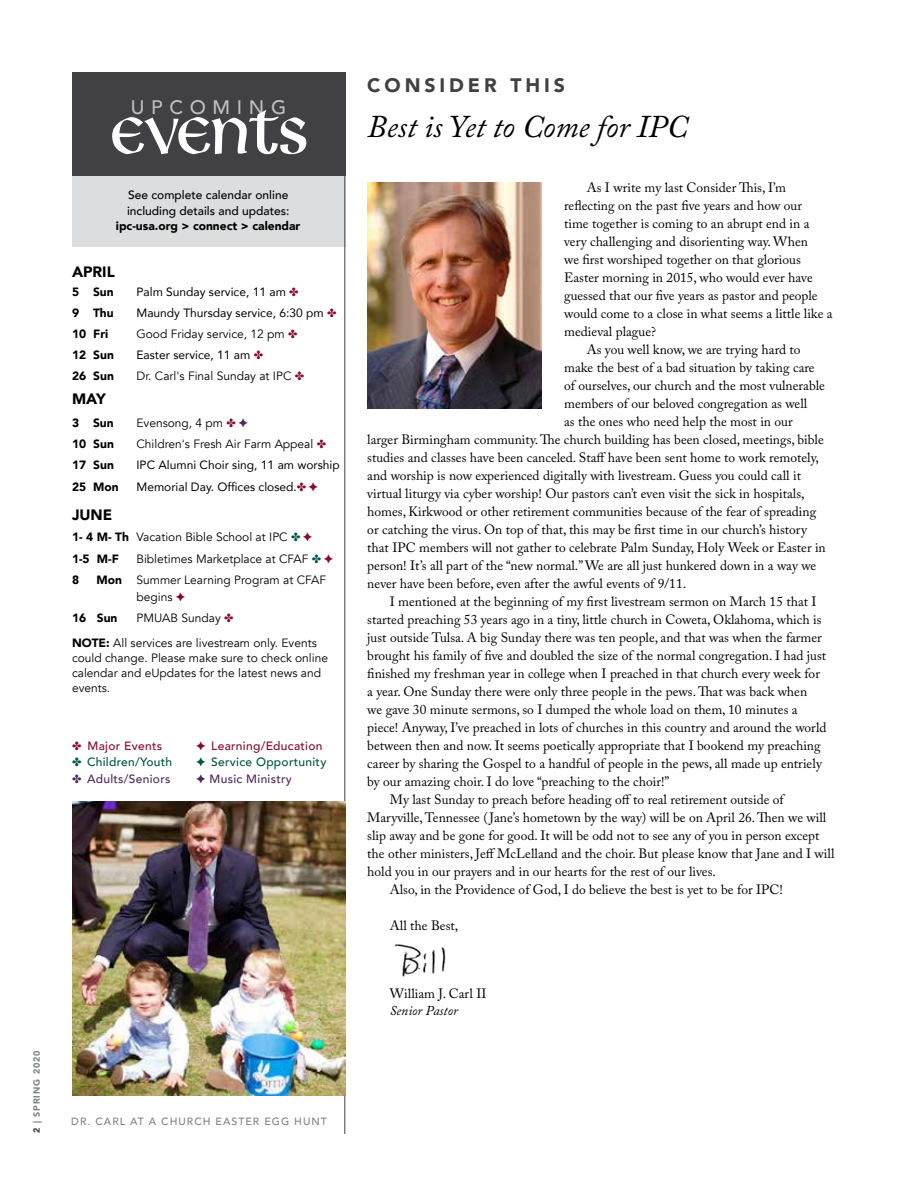
<style>
.page{position:relative;width:918px;height:1188px;background:#fff}
.page>*{position:absolute;margin:0;border:0;box-sizing:border-box;transform-origin:0 0}
.t1{font:65.85px "Livingstone";letter-spacing:-.015em;color:#fff}
.t2{font:italic 31.5px "Adobe Caslon Pro";color:#000}
.t3{font:900 19.5px "Avenir";letter-spacing:.2em;color:#414042}
.t4{font:500 19.5px "Avenir";letter-spacing:.34em;color:#bcbec0}
.t5{font:900 15px "Avenir";color:#000}
.t6{font:13.5px "Adobe Caslon Pro";color:#000}
.t7{font:italic 13.5px "Adobe Caslon Pro";color:#000}
.t8{font:12px/15px "Avenir";color:#000}
.t9{font:12px "Avenir";color:#000}
.t10{font:900 12px "Avenir";color:#000}
.t11{font:500 12px/16.5px "Avenir";color:#000}
.t12{font:500 12px "Avenir";letter-spacing:.025em;color:#005244}
.t13{font:500 12px "Avenir";letter-spacing:.025em;color:#830b2c}
.t14{font:500 12px "Avenir";letter-spacing:.025em;color:#522761}
.t15{font:500 10.5px "Avenir";letter-spacing:.1em;color:#808285}
.t16{font:900 9px "Avenir";letter-spacing:.1em;color:#808285}
.s1{color:#414042}
.s2{font-weight:900}
</style>
<div class="page">
<div style="left:72px;top:176px;width:273px;height:72px;background:#dcddde"></div>
<div style="left:72px;top:72px;width:273px;height:104px;background:#414042"></div>
<hr style="left:344px;top:72px;width:1px;height:1062px;background:#414042">
<img style="left:367px;top:182px;width:175px;height:227px">
<img style="left:72px;top:801px;width:273px;height:294px">
<img style="left:394px;top:944px;width:52px;height:33px">
<p class="t16" style="left:29px;top:1133px;width:84px;rotate:-90deg"><span class="s1">2</span> | SPRING 2020</p>
<h3 class="t4" style="left:131px;top:91px;width:157px">UPCOMING</h3>
<h1 class="t1" style="left:108px;top:102px;width:199px">events</h1>
<p class="t11" style="left:127px;top:186px;width:164px">See complete calendar online including details and updates:</p>
<p class="t10" style="left:116px;top:216px;width:186px">ipc-usa.org &gt; connect &gt; calendar</p>
<p class="t5" style="left:72px;top:259px;width:44px">APRIL</p>
<p class="t10" style="left:72px;top:282px;width:43px">5 Sun</p>
<p class="t9" style="left:136px;top:283px;width:151px">Palm Sunday service, 11 am</p>
<p class="t10" style="left:72px;top:303px;width:43px">9 Thu</p>
<p class="t9" style="left:136px;top:304px;width:189px">Maundy Thursday service, 6:30 pm</p>
<p class="t10" style="left:72px;top:324px;width:38px">10 Fri</p>
<p class="t8" style="left:136px;top:327px;width:150px">Good Friday service, 12 pm</p>
<p class="t10" style="left:72px;top:345px;width:43px">12 Sun</p>
<p class="t9" style="left:136px;top:346px;width:115px">Easter service, 11 am</p>
<p class="t10" style="left:72px;top:366px;width:43px">26 Sun</p>
<p class="t8" style="left:136px;top:369px;width:156px">Dr. Carl's Final Sunday at IPC</p>
<p class="t5" style="left:72px;top:386px;width:35px">MAY</p>
<p class="t10" style="left:72px;top:412px;width:43px">3 Sun</p>
<p class="t8" style="left:136px;top:415px;width:88px">Evensong, 4 pm</p>
<p class="t10" style="left:72px;top:433px;width:43px">10 Sun</p>
<p class="t8" style="left:136px;top:436px;width:178px">Children's Fresh Air Farm Appeal</p>
<p class="t10" style="left:72px;top:454px;width:43px">17 Sun</p>
<p class="t9" style="left:136px;top:455px;width:205px">IPC Alumni Choir sing, 11 am worship</p>
<p class="t10" style="left:72px;top:477px;width:48px">25 Mon</p>
<p class="t9" style="left:136px;top:478px;width:162px">Memorial Day. Offices closed.</p>
<p class="t5" style="left:72px;top:502px;width:42px">JUNE</p>
<p class="t8" style="left:72px;top:526px;width:217px;line-height:22.5px"><span class="s2">1- 4 M- Th</span> Vacation Bible School at IPC<br><span class="s2">1-5 M-F</span></p>
<p class="t8" style="left:136px;top:552px;width:174px">Bibletimes Marketplace at CFAF</p>
<p class="t10" style="left:72px;top:570px;width:9px">8</p>
<p class="t8" style="left:136px;top:572px;width:191px;line-height:16.5px;text-indent:-40px"><span class="s2">Mon</span> Summer Learning Program at CFAF begins</p>
<p class="t10" style="left:72px;top:607px;width:47px">16 Sun</p>
<p class="t8" style="left:72px;top:605px;width:246px;line-height:25.5px;text-indent:64px">PMUAB Sunday<br><span class="s2">NOTE:</span> All services are livestream only. Events</p>
<p class="t8" style="left:72px;top:651px;width:258px">could change. Please make sure to check online calendar and eUpdates for the latest news and events.</p>
<p class="t13" style="left:87px;top:735px;width:76px">Major Events</p>
<p class="t12" style="left:87px;top:752px;width:87px">Children/Youth</p>
<p class="t14" style="left:87px;top:768px;width:85px">Adults/Seniors</p>
<p class="t13" style="left:211px;top:735px;width:113px">Learning/Education</p>
<p class="t12" style="left:211px;top:752px;width:117px">Service Opportunity</p>
<p class="t14" style="left:210px;top:768px;width:84px">Music Ministry</p>
<h3 class="t3" style="left:367px;top:68px;width:199px">CONSIDER THIS</h3>
<h2 class="t2" style="left:367px;top:107px;width:322px">Best is Yet to Come for IPC</h2>
<p class="t6" style="left:587px;top:180px;width:201px">As I write my last Consider This, I’m</p>
<p class="t6" style="left:564px;top:198px;width:239px">reflecting on the past five years and how our</p>
<p class="t6" style="left:564px;top:216px;width:247px">time together is coming to an abrupt end in a</p>
<p class="t6" style="left:564px;top:234px;width:245px">very challenging and disorienting way. When</p>
<p class="t6" style="left:564px;top:252px;width:238px">we first worshiped together on that glorious</p>
<p class="t6" style="left:564px;top:270px;width:250px">Easter morning in 2015, who would ever have</p>
<p class="t6" style="left:564px;top:288px;width:255px">guessed that our five years as pastor and people</p>
<p class="t6" style="left:564px;top:306px;width:270px">would come to a close in what seems a little like a</p>
<p class="t6" style="left:564px;top:324px;width:93px">medieval plague?</p>
<p class="t6" style="left:587px;top:342px;width:215px">As you well know, we are trying hard to</p>
<p class="t6" style="left:564px;top:360px;width:252px">make the best of a bad situation by taking care</p>
<p class="t6" style="left:564px;top:378px;width:262px">of ourselves, our church and the most vulnerable</p>
<p class="t6" style="left:564px;top:396px;width:245px">members of our beloved congregation as well</p>
<p class="t6" style="left:564px;top:414px;width:230px">as the ones who need help the most in our</p>
<p class="t6" style="left:367px;top:432px;width:458px">larger Birmingham community. The church building has been closed, meetings, bible</p>
<p class="t6" style="left:367px;top:450px;width:453px">studies and classes have been canceled. Staff have been sent home to work remotely,</p>
<p class="t6" style="left:367px;top:468px;width:435px">and worship is now experienced digitally with livestream. Guess you could call it</p>
<p class="t6" style="left:367px;top:486px;width:439px">virtual liturgy via cyber worship! Our pastors can’t even visit the sick in hospitals,</p>
<p class="t6" style="left:367px;top:504px;width:450px">homes, Kirkwood or other retirement communities because of the fear of spreading</p>
<p class="t6" style="left:367px;top:522px;width:441px">or catching the virus. On top of that, this may be first time in our church’s history</p>
<p class="t6" style="left:367px;top:540px;width:460px">that IPC members will not gather to celebrate Palm Sunday, Holy Week or Easter in</p>
<p class="t6" style="left:367px;top:558px;width:450px">person! It’s all part of the “new normal.” We are all just hunkered down in a way we</p>
<p class="t6" style="left:367px;top:576px;width:320px">never have been before, even after the awful events of 9/11.</p>
<p class="t6" style="left:390px;top:594px;width:428px">I mentioned at the beginning of my first livestream sermon on March 15 that I</p>
<p class="t6" style="left:367px;top:612px;width:456px">started preaching 53 years ago in a tiny, little church in Coweta, Oklahoma, which is</p>
<p class="t6" style="left:367px;top:630px;width:456px">just outside Tulsa. A big Sunday there was ten people, and that was when the farmer</p>
<p class="t6" style="left:367px;top:648px;width:460px">brought his family of five and doubled the size of the normal congregation. I had just</p>
<p class="t6" style="left:367px;top:665px;width:454px">finished my freshman year in college when I preached in that church every week for</p>
<p class="t6" style="left:367px;top:683px;width:441px">a year. One Sunday there were only three people in the pews. That was back when</p>
<p class="t6" style="left:367px;top:701px;width:432px">we gave 30 minute sermons, so I dumped the whole load on them, 10 minutes a</p>
<p class="t6" style="left:367px;top:719px;width:461px">piece! Anyway, I’ve preached in lots of churches in this country and around the world</p>
<p class="t6" style="left:367px;top:737px;width:455px">between then and now. It seems poetically appropriate that I bookend my preaching</p>
<p class="t6" style="left:367px;top:755px;width:456px">career by sharing the Gospel to a handful of people in the pews, all made up entriely</p>
<p class="t6" style="left:367px;top:773px;width:304px">by our amazing choir. I do love “preaching to the choir!”</p>
<p class="t6" style="left:390px;top:791px;width:396px">My last Sunday to preach before heading off to real retirement outside of</p>
<p class="t6" style="left:367px;top:809px;width:461px">Maryville, Tennessee ( Jane’s hometown by the way) will be on April 26. Then we will</p>
<p class="t6" style="left:367px;top:827px;width:454px">slip away and be gone for good. It will be odd not to see any of you in person except</p>
<p class="t6" style="left:367px;top:845px;width:469px">the other ministers, Jeff McLelland and the choir. But please know that Jane and I will</p>
<p class="t6" style="left:367px;top:863px;width:350px">hold you in our prayers and in our hearts for the rest of our lives.</p>
<p class="t6" style="left:390px;top:881px;width:395px">Also, in the Providence of God, I do believe the best is yet to be for IPC!</p>
<p class="t6" style="left:390px;top:917px;width:70px">All the Best,</p>
<p class="t6" style="left:390px;top:985px;width:98px">William J. Carl II</p>
<p class="t7" style="left:390px;top:1003px;width:70px">Senior Pastor</p>
<p class="t15" style="left:71px;top:1113px;width:257px">DR. CARL AT A CHURCH EASTER EGG HUNT</p>
</div>
